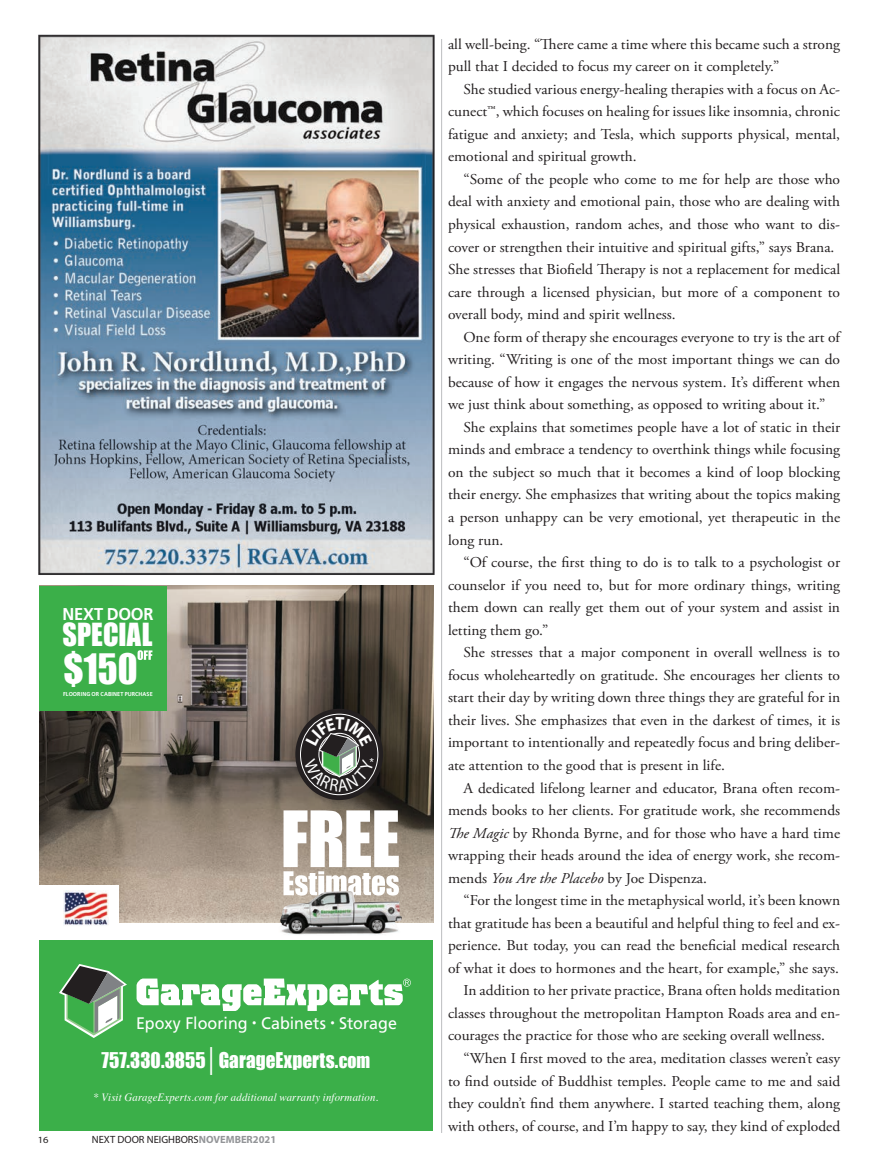
<style>
.page{position:relative;width:878px;height:1175px;background:#fff}
.page>*{position:absolute;margin:0;border:0;box-sizing:border-box;transform-origin:0 0}
.t1{font:38.55px "Impact";color:#fff;scale:.96 1}
.t2{font:29.25px "Impact";letter-spacing:.005em;color:#fff;scale:.96 1}
.t3{font:19.95px "Impact";color:#fff;scale:.96 1}
.t4{font:17.85px "Frutiger";letter-spacing:.09em;color:#fff;scale:.96 1}
.t5{font:700 17.1px "Frutiger";letter-spacing:-.015em;color:#fff;scale:.96 1}
.t6{font:16.8px "Frutiger";color:#fff;scale:.96 1}
.t7{font:15px/22.5px "Adobe Garamond Pro";color:#231f20}
.t8{font:italic 11.1px "Times";letter-spacing:.015em;color:#fff;scale:.96 1}
.t9{font:10.5px "Myriad Pro";color:#231f20}
.t10{font:9.9px "Frutiger";color:#fff;scale:.96 1}
.t11{font:9.45px "Myriad Pro";color:#231f20;scale:1.11 1}
.t12{font:700 5.7px "Frutiger";letter-spacing:.01em;color:#fff;scale:.96 1}
.s1{font-size:10.65px}
.s2{font-family:"Frutiger";font-size:27.9px}
.s3{font-size:18.45px}
.s4{font-weight:700;color:#939598}
.s5{font-style:italic}
</style>
<div class="page">
<hr style="left:441px;top:39px;width:1px;height:1093px;background:#bcbdc0">
<img style="left:38px;top:34px;width:397px;height:541px">
<img style="left:39px;top:586px;width:394px;height:336px">
<div style="left:39px;top:940px;width:394px;height:190px;background:#3baf49"></div>
<div style="left:39px;top:885px;width:79px;height:44px;background:#fff"></div>
<img style="left:64px;top:890px;width:44px;height:36px">
<svg style="left:283px;top:810px;width:116px;height:81px"></svg>
<img style="left:278px;top:891px;width:124px;height:44px">
<svg style="left:295px;top:708px;width:88px;height:92px"></svg>
<div style="left:300px;top:713px;width:78px;height:82px;border:1px solid #fff;border-radius:50%"></div>
<div style="left:39px;top:586px;width:128px;height:124px;background:#3baf49"></div>
<svg style="left:137px;top:650px;width:15px;height:10px"></svg>
<svg style="left:59px;top:964px;width:68px;height:74px"></svg>
<svg style="left:136px;top:978px;width:275px;height:33px"></svg>
<svg style="left:304px;top:717px;width:70px;height:74px;background:#424540"></svg>
<p class="t5" style="left:62px;top:604px;width:96px">NEXT DOOR</p>
<h2 class="t2" style="left:62px;top:612px;width:95px">SPECIAL</h2>
<h1 class="t1" style="left:63px;top:638px;width:79px">$150</h1>
<p class="t12" style="left:63px;top:691px;width:95px">FLOORING OR CABINET PURCHASE</p>
<p class="t10" style="left:369px;top:756px;width:7px">*</p>
<p class="t4" style="left:135px;top:1012px;width:281px">Flooring <span class="s1">•</span> Cabinets <span class="s1">•</span> Storage</p>
<p class="t6" style="left:136px;top:1012px;width:273px">Epoxy Flooring <sup>•</sup> Cabinets <sup>•</sup> Storage</p>
<h3 class="t3" style="left:102px;top:1044px;width:281px">757.330.3855 <span class="s2">|</span> GarageExperts.<span class="s3">com</span></h3>
<p class="t8" style="left:94px;top:1087px;width:298px">* Visit GarageExperts.com for additional warranty information.</p>
<p class="t11" style="left:38px;top:1134px;width:11px">16</p>
<p class="t9" style="left:92px;top:1133px;width:186px">NEXT DOOR NEIGHBORS<span class="s4">NOVEMBER2021</span></p>
<p class="t7" style="left:448px;top:33px;width:393px">all well-being. “There came a time where this became such a strong pull that I decided to focus my career on it completely.”</p>
<p class="t7" style="left:448px;top:78px;width:393px;text-align:justify;text-indent:15px">She studied various energy-healing therapies with a focus on Ac&shy;cunect™, which focuses on healing for issues like insomnia, chronic fatigue and anxiety; and Tesla, which supports physical, mental, emotional and spiritual growth.</p>
<p class="t7" style="left:448px;top:168px;width:394px;text-indent:15px">“Some of the people who come to me for help are those who deal with anxiety and emotional pain, those who are dealing with physical exhaustion, random aches, and those who want to dis&shy;cover or strengthen their intuitive and spiritual gifts,” says Brana.<br>She stresses that Biofield Therapy is not a replacement for medical care through a licensed physician, but more of a component to overall body, mind and spirit wellness.</p>
<p class="t7" style="left:463px;top:326px;width:378px">One form of therapy she encourages everyone to try is the art of</p>
<p class="t7" style="left:448px;top:349px;width:393px">writing. “Writing is one of the most important things we can do</p>
<p class="t7" style="left:448px;top:371px;width:394px">because of how it engages the nervous system. It’s different when</p>
<p class="t7" style="left:448px;top:394px;width:379px">we just think about something, as opposed to writing about it.”</p>
<p class="t7" style="left:463px;top:416px;width:378px">She explains that sometimes people have a lot of static in their</p>
<p class="t7" style="left:448px;top:439px;width:393px">minds and embrace a tendency to overthink things while focusing</p>
<p class="t7" style="left:448px;top:461px;width:393px">on the subject so much that it becomes a kind of loop blocking</p>
<p class="t7" style="left:448px;top:484px;width:393px">their energy. She emphasizes that writing about the topics making</p>
<p class="t7" style="left:448px;top:506px;width:393px">a person unhappy can be very emotional, yet therapeutic in the</p>
<p class="t7" style="left:448px;top:529px;width:57px">long run.</p>
<p class="t7" style="left:463px;top:551px;width:378px">“Of course, the first thing to do is to talk to a psychologist or</p>
<p class="t7" style="left:448px;top:574px;width:393px">counselor if you need to, but for more ordinary things, writing</p>
<p class="t7" style="left:448px;top:596px;width:393px">them down can really get them out of your system and assist in</p>
<p class="t7" style="left:448px;top:619px;width:102px">letting them go.”</p>
<p class="t7" style="left:463px;top:642px;width:378px">She stresses that a major component in overall wellness is to</p>
<p class="t7" style="left:448px;top:664px;width:393px">focus wholeheartedly on gratitude. She encourages her clients to</p>
<p class="t7" style="left:448px;top:687px;width:393px">start their day by writing down three things they are grateful for in</p>
<p class="t7" style="left:448px;top:709px;width:393px">their lives. She emphasizes that even in the darkest of times, it is</p>
<p class="t7" style="left:448px;top:732px;width:393px">important to intentionally and repeatedly focus and bring deliber-</p>
<p class="t7" style="left:448px;top:754px;width:278px">ate attention to the good that is present in life.</p>
<p class="t7" style="left:463px;top:777px;width:378px">A dedicated lifelong learner and educator, Brana often recom-</p>
<p class="t7" style="left:448px;top:799px;width:393px">mends books to her clients. For gratitude work, she recommends</p>
<p class="t7" style="left:448px;top:822px;width:393px"><span class="s5">The Magic</span> by Rhonda Byrne, and for those who have a hard time</p>
<p class="t7" style="left:448px;top:844px;width:393px">wrapping their heads around the idea of energy work, she recom-</p>
<p class="t7" style="left:448px;top:867px;width:260px">mends <span class="s5">You Are the Placebo</span> by Joe Dispenza.</p>
<p class="t7" style="left:463px;top:889px;width:378px">“For the longest time in the metaphysical world, it’s been known</p>
<p class="t7" style="left:448px;top:912px;width:393px">that gratitude has been a beautiful and helpful thing to feel and ex-</p>
<p class="t7" style="left:448px;top:934px;width:393px">perience. But today, you can read the beneficial medical research</p>
<p class="t7" style="left:448px;top:957px;width:392px">of what it does to hormones and the heart, for example,” she says.</p>
<p class="t7" style="left:463px;top:979px;width:378px">In addition to her private practice, Brana often holds meditation</p>
<p class="t7" style="left:448px;top:1002px;width:393px">classes throughout the metropolitan Hampton Roads area and en-</p>
<p class="t7" style="left:448px;top:1025px;width:378px">courages the practice for those who are seeking overall wellness.</p>
<p class="t7" style="left:463px;top:1047px;width:378px">“When I first moved to the area, meditation classes weren’t easy</p>
<p class="t7" style="left:448px;top:1070px;width:393px">to find outside of Buddhist temples. People came to me and said</p>
<p class="t7" style="left:448px;top:1092px;width:393px">they couldn’t find them anywhere. I started teaching them, along</p>
<p class="t7" style="left:448px;top:1115px;width:393px">with others, of course, and I’m happy to say, they kind of exploded</p>
</div>
